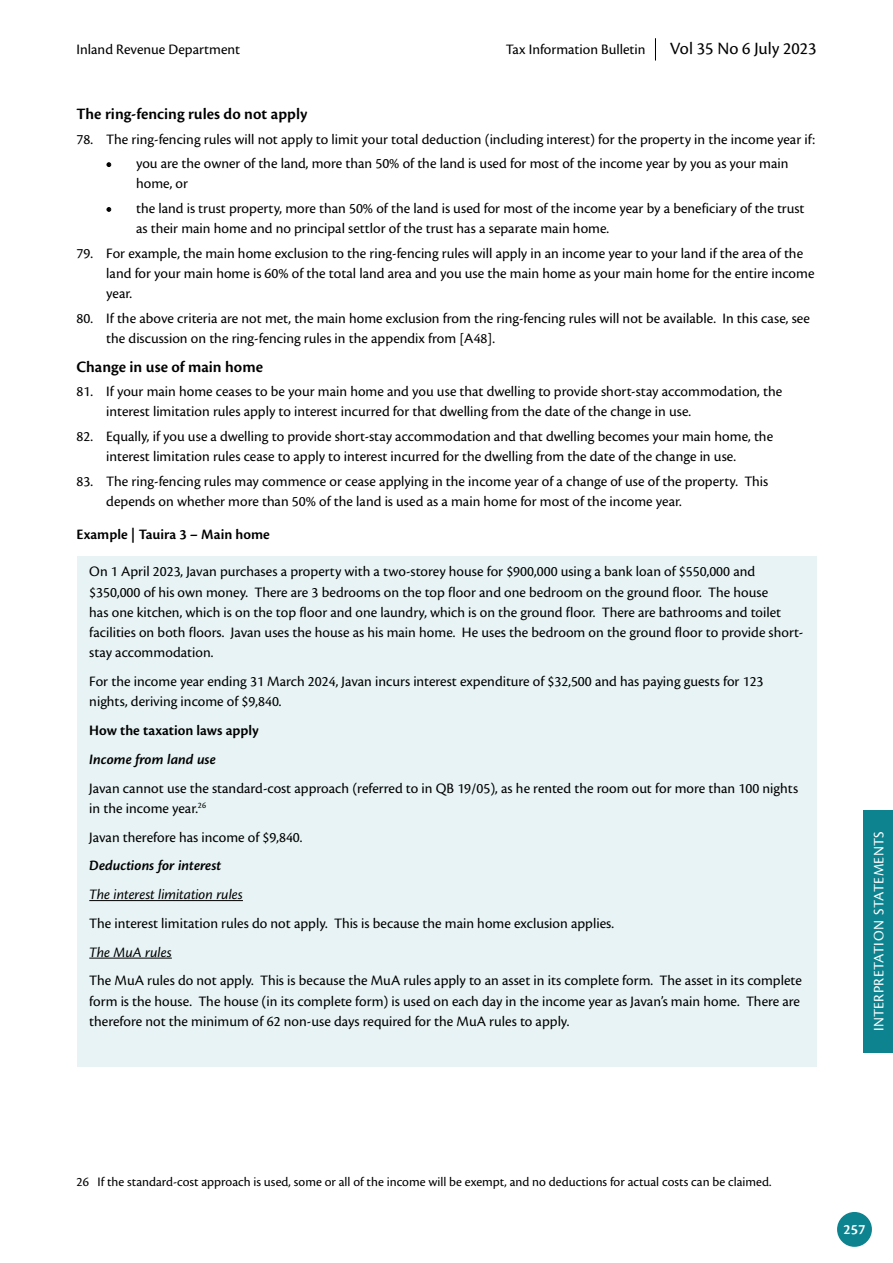
<style>
.page{position:relative;width:893px;height:1263px;background:#fff}
.page>*{position:absolute;margin:0;border:0;box-sizing:border-box;transform-origin:0 0}
.t1{font:18px "Cronos Pro";color:#000}
.t2{font:600 16.5px "Cronos Pro";color:#000}
.t3{font:15px/20.2px "Cronos Pro";color:#000}
.t4{font:600 15px "Cronos Pro";color:#000}
.t5{font:italic 600 15px "Cronos Pro";color:#000}
.t6{font:italic 15px "Cronos Pro";letter-spacing:-.005em;color:#000}
.t7{font:15px "Cronos Pro";letter-spacing:.025em;color:#fff}
.t8{font:600 15px "Cronos Pro";color:#fff}
.t9{font:13.5px "Cronos Pro";color:#000}
.s1{font-weight:600}
</style>
<div class="page">
<div style="left:863px;top:810px;width:30px;height:242px;background:#0d8390"></div>
<div style="left:77px;top:556px;width:739px;height:113px;background:#e7f3f4"></div>
<div style="left:77px;top:666px;width:739px;height:52px;background:#e7f3f4"></div>
<div style="left:77px;top:715px;width:739px;height:32px;background:#e7f3f4"></div>
<div style="left:77px;top:744px;width:739px;height:32px;background:#e7f3f4"></div>
<div style="left:77px;top:772px;width:739px;height:53px;background:#e7f3f4"></div>
<div style="left:77px;top:821px;width:739px;height:32px;background:#e7f3f4"></div>
<div style="left:77px;top:850px;width:739px;height:32px;background:#e7f3f4"></div>
<div style="left:77px;top:879px;width:739px;height:32px;background:#e7f3f4"></div>
<hr style="left:89px;top:900px;width:154px;height:1px;background:#000">
<div style="left:77px;top:908px;width:739px;height:32px;background:#e7f3f4"></div>
<div style="left:77px;top:936px;width:739px;height:32px;background:#e7f3f4"></div>
<hr style="left:89px;top:958px;width:83px;height:1px;background:#000">
<div style="left:77px;top:965px;width:739px;height:73px;background:#e7f3f4"></div>
<div style="left:77px;top:1034px;width:739px;height:32px;background:#e7f3f4"></div>
<svg style="left:655px;top:38px;width:1px;height:23px"></svg>
<div style="left:837px;top:1212px;width:35px;height:35px;background:#0d8390;border-radius:50%"></div>
<p class="t3" style="left:77px;top:39px;width:165px">Inland Revenue Department</p>
<p class="t1" style="left:670px;top:38px;width:148px">Vol 35 No 6 July 2023</p>
<p class="t3" style="left:506px;top:39px;width:141px">Tax Information Bulletin</p>
<p class="t2" style="left:77px;top:105px;width:232px">The ring-fencing rules do not apply</p>
<p class="t3" style="left:77px;top:129px;width:740px">78. The ring-fencing rules will not apply to limit your total deduction (including interest) for the property in the income year if:</p>
<p class="t3" style="left:136px;top:153px;width:654px;text-indent:-30px"><span class="s1">•</span> you are the owner of the land, more than 50% of the land is used for most of the income year by you as your main home, or</p>
<p class="t3" style="left:136px;top:198px;width:670px;text-indent:-30px"><span class="s1">•</span> the land is trust property, more than 50% of the land is used for most of the income year by a beneficiary of the trust as their main home and no principal settlor of the trust has a separate main home.</p>
<p class="t3" style="left:106px;top:243px;width:710px;text-indent:-30px">79. For example, the main home exclusion to the ring-fencing rules will apply in an income year to your land if the area of the land for your main home is 60% of the total land area and you use the main home as your main home for the entire income year.</p>
<p class="t3" style="left:106px;top:308px;width:705px;text-indent:-30px">80. If the above criteria are not met, the main home exclusion from the ring-fencing rules will not be available. In this case, see the discussion on the ring-fencing rules in the appendix from [A48].</p>
<p class="t2" style="left:77px;top:357px;width:188px">Change in use of main home</p>
<p class="t3" style="left:106px;top:381px;width:677px;text-indent:-30px">81. If your main home ceases to be your main home and you use that dwelling to provide short-stay accommodation, the interest limitation rules apply to interest incurred for that dwelling from the date of the change in use.</p>
<p class="t3" style="left:77px;top:426px;width:698px;text-align:center">82. Equally, if you use a dwelling to provide short-stay accommodation and that dwelling becomes your main home, the interest limitation rules cease to apply to interest incurred for the dwelling from the date of the change in use.</p>
<p class="t3" style="left:106px;top:471px;width:663px;text-indent:-30px">83. The ring-fencing rules may commence or cease applying in the income year of a change of use of the property. This depends on whether more than 50% of the land is used as a main home for most of the income year.</p>
<p class="t4" style="left:77px;top:526px;width:195px">Example | Tauira 3 – Main home</p>
<p class="t3" style="left:89px;top:561px;width:715px">On 1 April 2023, Javan purchases a property with a two-storey house for $900,000 using a bank loan of $550,000 and $350,000 of his own money. There are 3 bedrooms on the top floor and one bedroom on the ground floor. The house<br>has one kitchen, which is on the top floor and one laundry, which is on the ground floor. There are bathrooms and toilet facilities on both floors. Javan uses the house as his main home. He uses the bedroom on the ground floor to provide short&shy;stay accommodation.</p>
<p class="t3" style="left:89px;top:671px;width:676px">For the income year ending 31 March 2024, Javan incurs interest expenditure of $32,500 and has paying guests for 123 nights, deriving income of $9,840.</p>
<p class="t4" style="left:89px;top:722px;width:171px">How the taxation laws apply</p>
<p class="t5" style="left:89px;top:750px;width:128px">Income from land use</p>
<p class="t3" style="left:89px;top:778px;width:710px">Javan cannot use the standard-cost approach (referred to in QB 19/05), as he rented the room out for more than 100 nights in the income year.<sup>26</sup></p>
<p class="t3" style="left:89px;top:827px;width:215px">Javan therefore has income of $9,840.</p>
<p class="t5" style="left:89px;top:857px;width:133px">Deductions for interest</p>
<p class="t6" style="left:89px;top:886px;width:155px">The interest limitation rules</p>
<p class="t3" style="left:89px;top:913px;width:526px">The interest limitation rules do not apply. This is because the main home exclusion applies.</p>
<p class="t6" style="left:89px;top:943px;width:84px">The MuA rules</p>
<p class="t3" style="left:89px;top:971px;width:714px">The MuA rules do not apply. This is because the MuA rules apply to an asset in its complete form. The asset in its complete form is the house. The house (in its complete form) is used on each day in the income year as Javan’s main home. There are therefore not the minimum of 62 non-use days required for the MuA rules to apply.</p>
<p class="t7" style="left:870px;top:1031px;width:201px;rotate:-90deg">INTERPRETATION STATEMENTS</p>
<p class="t9" style="left:77px;top:1174px;width:696px">26 If the standard-cost approach is used, some or all of the income will be exempt, and no deductions for actual costs can be claimed.</p>
<p class="t8" style="left:843px;top:1220px;width:23px">257</p>
</div>
